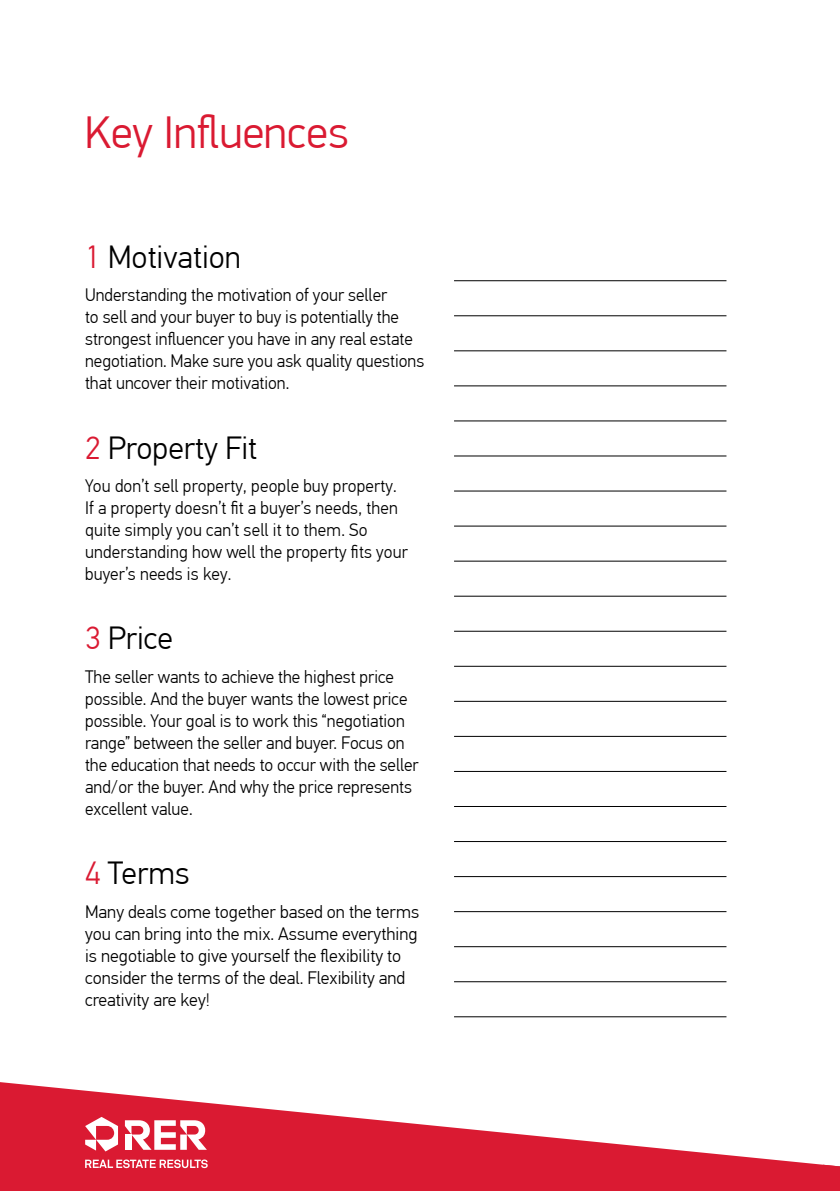
<style>
.page{position:relative;width:840px;height:1191px;background:#fff}
.page>*{position:absolute;margin:0;border:0;box-sizing:border-box;transform-origin:0 0}
.t1{font:300 46px "PF Din Display Pro";color:#da1a32}
.t2{font:300 32px "PF Din Text Pro";color:#000}
.t3{font:300 18px/22px "PF Din Text Pro";color:#000}
.s1{color:#da1a32}
</style>
<div class="page">
<svg style="left:0;top:1082px;width:839px;height:109px;fill:#da1a32"></svg>
<svg style="left:85px;top:1116px;width:33px;height:35px"></svg>
<svg style="left:85px;top:1159px;width:122px;height:9px"></svg>
<svg style="left:125px;top:1120px;width:82px;height:29px"></svg>
<div style="left:125px;top:1134px;width:6px;height:15px;background:#fff"></div>
<hr style="left:454px;top:280px;width:272px;height:1px;background:#000">
<hr style="left:454px;top:701px;width:272px;height:1px;background:#000">
<hr style="left:454px;top:491px;width:272px;height:1px;background:#000">
<hr style="left:454px;top:911px;width:272px;height:1px;background:#000">
<hr style="left:454px;top:350px;width:272px;height:1px;background:#000">
<hr style="left:454px;top:771px;width:272px;height:1px;background:#000">
<hr style="left:454px;top:561px;width:272px;height:1px;background:#000">
<hr style="left:454px;top:981px;width:272px;height:1px;background:#000">
<hr style="left:454px;top:420px;width:272px;height:1px;background:#000">
<hr style="left:454px;top:841px;width:272px;height:1px;background:#000">
<hr style="left:454px;top:631px;width:272px;height:1px;background:#000">
<hr style="left:454px;top:315px;width:272px;height:1px;background:#000">
<hr style="left:454px;top:736px;width:272px;height:1px;background:#000">
<hr style="left:454px;top:526px;width:272px;height:1px;background:#000">
<hr style="left:454px;top:946px;width:272px;height:1px;background:#000">
<hr style="left:454px;top:385px;width:272px;height:1px;background:#000">
<hr style="left:454px;top:806px;width:272px;height:1px;background:#000">
<hr style="left:454px;top:596px;width:272px;height:1px;background:#000">
<hr style="left:454px;top:1016px;width:272px;height:1px;background:#000">
<hr style="left:454px;top:455px;width:272px;height:1px;background:#000">
<hr style="left:454px;top:876px;width:272px;height:1px;background:#000">
<hr style="left:454px;top:666px;width:272px;height:1px;background:#000">
<h1 class="t1" style="left:85px;top:106px;width:265px">Key Influences</h1>
<h2 class="t2" style="left:85px;top:239px;width:157px"><span class="s1">1</span> Motivation</h2>
<p class="t3" style="left:85px;top:284px;width:340px">Understanding the motivation of your seller<br>to sell and your buyer to buy is potentially the strongest influencer you have in any real estate negotiation. Make sure you ask quality questions that uncover their motivation.</p>
<h2 class="t2" style="left:85px;top:429px;width:173px"><span class="s1">2</span> Property Fit</h2>
<p class="t3" style="left:85px;top:475px;width:324px">You don’t sell property, people buy property.<br>If a property doesn’t fit a buyer’s needs, then quite simply you can’t sell it to them. So understanding how well the property fits your buyer’s needs is key.</p>
<h2 class="t2" style="left:85px;top:620px;width:89px"><span class="s1">3</span> Price</h2>
<p class="t3" style="left:85px;top:666px;width:335px">The seller wants to achieve the highest price possible. And the buyer wants the lowest price possible. Your goal is to work this “negotiation range” between the seller and buyer. Focus on the education that needs to occur with the seller and/or the buyer. And why the price represents excellent value.</p>
<h2 class="t2" style="left:85px;top:855px;width:106px"><span class="s1">4</span> Terms</h2>
<p class="t3" style="left:85px;top:900px;width:335px">Many deals come together based on the terms you can bring into the mix. Assume everything is negotiable to give yourself the flexibility to consider the terms of the deal. Flexibility and creativity are key!</p>
</div>
